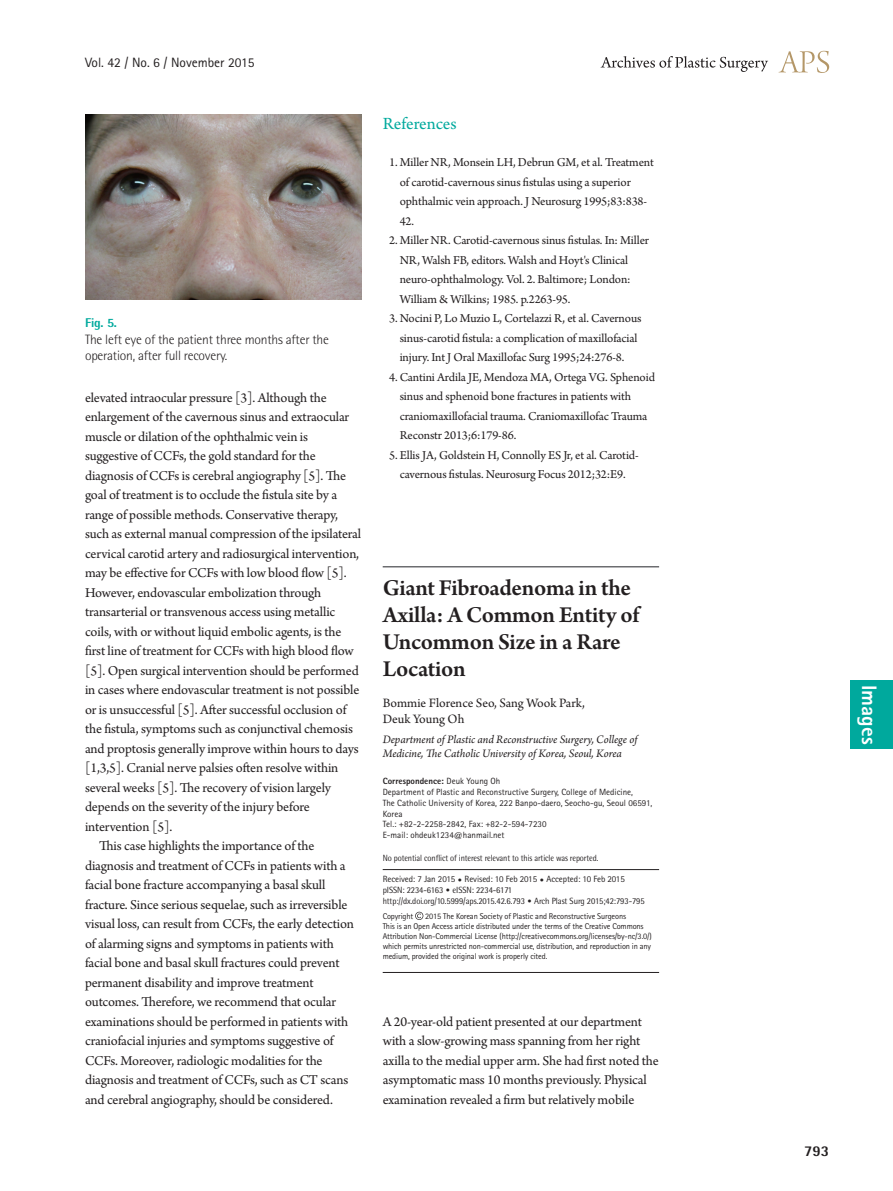
<style>
.page{position:relative;width:893px;height:1191px;background:#fff}
.page>*{position:absolute;margin:0;border:0;box-sizing:border-box;transform-origin:0 0}
.제목{font:600 24px/27px "Arno Pro";letter-spacing:-.01em;color:#231f20}
.논문_분류_옆{font:800 21px "Rotis Sans Serif Std";color:#fff}
.대제목{font:18px "Arno Pro";letter-spacing:-.005em;color:#00a99d}
.t1{font:800 15px "Rotis Semi Sans Std";color:#231f20}
.본문{font:14.25px/19.5px "Arno Pro";letter-spacing:-.01em;color:#231f20}
.표_그림_설명{font:300 13.5px/16.2px "Rotis Semi Sans Std";letter-spacing:-.015em;color:#231f20}
.저자{font:13.5px/16.5px "Arno Pro";letter-spacing:-.005em;color:#231f20}
.t2{font:13.5px "Rotis Sans Serif Std";color:#231f20}
.참고문헌_1{font:12.75px/19.5px "Arno Pro";letter-spacing:-.01em;color:#231f20}
.표_그림_설명-2{font:800 12.75px "Rotis Semi Sans Std";color:#00a99d}
.소속{font:italic 12px/14.4px "Arno Pro";letter-spacing:-.005em;color:#231f20}
.교신저자주소{font:9px/10.8px "Rotis Sans Serif Std";color:#231f20}
.t3{font:9px/10.8px "Rotis Semi Sans Std";letter-spacing:-.01em;color:#231f20;scale:.95 1}
.t4{font:9px "Rotis Semi Sans Std";letter-spacing:-.01em;color:#231f20;scale:.9 1}
.교신저자주소-2{font:800 9px "Rotis Sans Serif Std";color:#231f20}
.교신저자{font:8.4px/10.1px "Rotis Sans Serif Std";letter-spacing:-.015em;color:#231f20}
.s1{font-weight:400}
.s2{font-family:"Rotis Sans Serif Std"}
.s3{font-family:"DIN Pro";font-weight:300}
</style>
<div class="page">
<svg style="left:779px;top:51px;width:50px;height:22px"></svg>
<svg style="left:601px;top:56px;width:167px;height:16px"></svg>
<img style="left:85px;top:115px;width:276px;height:184px">
<hr style="left:383px;top:869px;width:276px;height:1px;background:#231f20">
<hr style="left:383px;top:972px;width:276px;height:1px;background:#231f20">
<svg style="left:415px;top:911px;width:8px;height:9px"></svg>
<hr style="left:383px;top:566px;width:276px;height:1px;background:#6c6d70">
<div style="left:850px;top:680px;width:43px;height:68px;background:#00a99d"></div>
<p class="t2" style="left:85px;top:54px;width:171px">Vol. 42 / No. 6 / November 2015</p>
<p class="표_그림_설명-2" style="left:85px;top:315px;width:33px">Fig. 5.</p>
<p class="표_그림_설명" style="left:85px;top:331px;width:245px">The left eye of the patient three months after the operation, after full recovery.</p>
<p class="본문" style="left:85px;top:388px;width:278px">elevated intraocular pressure [3]. Although the enlargement of the cavernous sinus and extraocular muscle or dilation of the ophthalmic vein is suggestive of CCFs, the gold standard for the diagnosis of CCFs is cerebral angiography [5]. The goal of treatment is to occlude the fistula site by a range of possible methods. Conservative therapy, such as external manual compression of the ipsilateral cervical carotid artery and radiosurgical intervention, may be effective for CCFs with low blood flow [5].<br>However, endovascular embolization through transarterial or transvenous access using metallic coils, with or without liquid embolic agents, is the first line of treatment for CCFs with high blood flow [5]. Open surgical intervention should be performed in cases where endovascular treatment is not possible or is unsuccessful [5]. After successful occlusion of the fistula, symptoms such as conjunctival chemosis and proptosis generally improve within hours to days [1,3,5]. Cranial nerve palsies often resolve within several weeks [5]. The recovery of vision largely depends on the severity of the injury before intervention [5].</p>
<p class="본문" style="left:85px;top:837px;width:271px;text-indent:14px">This case highlights the importance of the diagnosis and treatment of CCFs in patients with a facial bone fracture accompanying a basal skull fracture. Since serious sequelae, such as irreversible visual loss, can result from CCFs, the early detection of alarming signs and symptoms in patients with facial bone and basal skull fractures could prevent permanent disability and improve treatment outcomes. Therefore, we recommend that ocular examinations should be performed in patients with craniofacial injuries and symptoms suggestive of CCFs. Moreover, radiologic modalities for the diagnosis and treatment of CCFs, such as CT scans and cerebral angiography, should be considered.</p>
<p class="대제목" style="left:383px;top:114px;width:75px">References</p>
<p class="참고문헌_1" style="left:400px;top:153px;width:256px;text-indent:-11px">1. Miller NR, Monsein LH, Debrun GM, et al. Treatment of carotid-cavernous sinus fistulas using a superior ophthalmic vein approach. J Neurosurg 1995;83:838- 42.</p>
<p class="참고문헌_1" style="left:400px;top:231px;width:251px;text-indent:-11px">2. Miller NR. Carotid-cavernous sinus fistulas. In: Miller NR, Walsh FB, editors. Walsh and Hoyt's Clinical neuro-ophthalmology. Vol. 2. Baltimore; London:<br>William &amp; Wilkins; 1985. p.2263-95.</p>
<p class="참고문헌_1" style="left:389px;top:309px;width:254px;text-align:center">3. Nocini P, Lo Muzio L, Cortelazzi R, et al. Cavernous sinus-carotid fistula: a complication of maxillofacial injury. Int J Oral Maxillofac Surg 1995;24:276-8.</p>
<p class="참고문헌_1" style="left:400px;top:368px;width:257px;text-indent:-11px">4. Cantini Ardila JE, Mendoza MA, Ortega VG. Sphenoid sinus and sphenoid bone fractures in patients with craniomaxillofacial trauma. Craniomaxillofac Trauma Reconstr 2013;6:179-86.</p>
<p class="참고문헌_1" style="left:389px;top:446px;width:251px;text-align:center">5. Ellis JA, Goldstein H, Connolly ES Jr, et al. Carotid&shy;cavernous fistulas. Neurosurg Focus 2012;32:E9.</p>
<p class="제목" style="left:383px;top:575px;width:258px">Giant Fibroadenoma in the<br>Axilla: A Common Entity of<br>Uncommon Size in a Rare<br>Location</p>
<p class="저자" style="left:383px;top:695px;width:204px">Bommie Florence Seo, Sang Wook Park,<br>Deuk Young Oh</p>
<p class="소속" style="left:383px;top:733px;width:256px">Department of Plastic and Reconstructive Surgery, College of<br>Medicine, The Catholic University of Korea, Seoul, Korea</p>
<p class="교신저자주소-2" style="left:383px;top:775px;width:119px">Correspondence: <span class="s1">Deuk Young Oh</span></p>
<p class="교신저자주소" style="left:383px;top:786px;width:271px">Department of Plastic and Reconstructive Surgery, College of Medicine,<br>The Catholic University of Korea, 222 Banpo-daero, Seocho-gu, Seoul 06591,<br>Korea</p>
<p class="교신저자주소" style="left:383px;top:819px;width:165px">Tel.: +82-2-2258-2842, Fax: +82-2-594-7230</p>
<p class="교신저자주소" style="left:383px;top:829px;width:123px">E-mail: ohdeuk1234@hanmail.net</p>
<p class="t4" style="left:383px;top:852px;width:241px">No potential conflict of interest relevant to this article was reported.</p>
<p class="t3" style="left:383px;top:874px;width:277px"><span class="s2">Received: 7 Jan 2015</span> <span class="s3">•</span> <span class="s2">Revised: 10 Feb 2015</span> <span class="s3">•</span> <span class="s2">Accepted: 10 Feb 2015 </span>pISSN: 2234-6163 <span class="s3">•</span> eISSN: 2234-6171 http://dx.doi.org/10.5999/aps.2015.42.6.793 <span class="s3">•</span> Arch Plast Surg 2015;42:793-795</p>
<p class="교신저자" style="left:383px;top:910px;width:32px">Copyright</p>
<p class="교신저자" style="left:425px;top:910px;width:202px">2015 The Korean Society of Plastic and Reconstructive Surgeons</p>
<p class="교신저자" style="left:383px;top:920px;width:271px">This is an Open Access article distributed under the terms of the Creative Commons Attribution Non-Commercial License (http://creativecommons.org/licenses/by-nc/3.0/) which permits unrestricted non-commercial use, distribution, and reproduction in any medium, provided the original work is properly cited.</p>
<p class="본문" style="left:383px;top:1012px;width:278px">A 20-year-old patient presented at our department with a slow-growing mass spanning from her right axilla to the medial upper arm. She had first noted the asymptomatic mass 10 months previously. Physical examination revealed a firm but relatively mobile</p>
<p class="논문_분류_옆" style="left:882px;top:685px;width:61px;rotate:90deg">Images</p>
<p class="t1" style="left:804px;top:1141px;width:27px">793</p>
</div>
